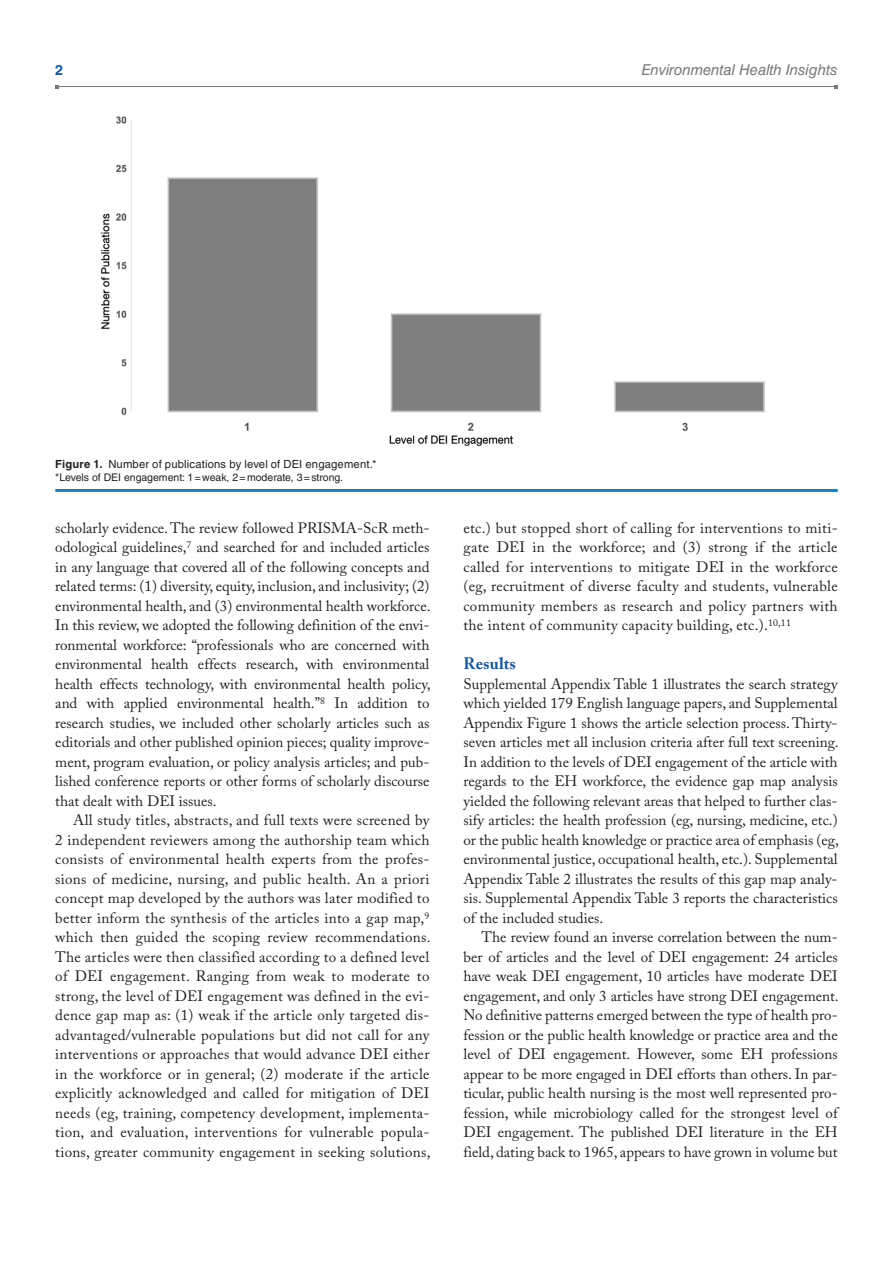
<style>
.page{position:relative;width:893px;height:1263px;background:#fff}
.page>*{position:absolute;margin:0;border:0;box-sizing:border-box;transform-origin:0 0}
.t1{font:700 16.5px "Adobe Caslon Pro";letter-spacing:.005em;color:#1055a4}
.t2{font:15px/19.5px "Adobe Caslon Pro";color:#231f20;text-align:justify}
.t3{font:italic 15px "Helvetica LT Std";letter-spacing:-.005em;color:#76787b}
.t4{font:700 14.25px "Helvetica LT Std";color:#1055a4}
.t5{font:11.25px "Helvetica LT Std";letter-spacing:.015em;color:#231f20}
.t6{font:10.5px "Helvetica LT Std";color:#231f20}
.s1{font-weight:700}
</style>
<div class="page">
<hr style="left:57px;top:86px;width:779px;height:1px;background:#76787b">
<hr style="left:55px;top:489px;width:783px;height:3px;background:#1582c5">
<img style="left:100px;top:116px;width:665px;height:330px">
<p class="t4" style="left:55px;top:61px;width:9px">2</p>
<p class="t3" style="left:641px;top:61px;width:198px">Environmental Health Insights</p>
<p class="t5" style="left:55px;top:457px;width:323px"><span class="s1">Figure 1.</span> Number of publications by level of DEI engagement.*</p>
<p class="t6" style="left:55px;top:471px;width:289px">*Levels of DEI engagement: 1=weak, 2=moderate, 3=strong.</p>
<p class="t2" style="left:55px;top:518px;width:377px">scholarly evidence. The review followed PRISMA-ScR meth&shy;odological guidelines,<sup>7</sup> and searched for and included articles in any language that covered all of the following concepts and related terms: (1) diversity, equity, inclusion, and inclusivity; (2) environmental health, and (3) environmental health workforce.<br>In this review, we adopted the following definition of the envi&shy;ronmental workforce: “professionals who are concerned with environmental health effects research, with environmental health effects technology, with environmental health policy, and with applied environmental health.”<sup>8</sup> In addition to research studies, we included other scholarly articles such as editorials and other published opinion pieces; quality improve&shy;ment, program evaluation, or policy analysis articles; and pub&shy;lished conference reports or other forms of scholarly discourse that dealt with DEI issues.</p>
<p class="t2" style="left:55px;top:810px;width:377px;text-indent:18px">All study titles, abstracts, and full texts were screened by 2 independent reviewers among the authorship team which consists of environmental health experts from the profes&shy;sions of medicine, nursing, and public health. An a priori concept map developed by the authors was later modified to better inform the synthesis of the articles into a gap map,<sup>9 </sup>which then guided the scoping review recommendations.<br>The articles were then classified according to a defined level of DEI engagement. Ranging from weak to moderate to strong, the level of DEI engagement was defined in the evi&shy;dence gap map as: (1) weak if the article only targeted dis&shy;advantaged/vulnerable populations but did not call for any interventions or approaches that would advance DEI either in the workforce or in general; (2) moderate if the article explicitly acknowledged and called for mitigation of DEI needs (eg, training, competency development, implementa&shy;tion, and evaluation, interventions for vulnerable popula&shy;tions, greater community engagement in seeking solutions,</p>
<p class="t2" style="left:463px;top:518px;width:376px">etc.) but stopped short of calling for interventions to miti&shy;gate DEI in the workforce; and (3) strong if the article called for interventions to mitigate DEI in the workforce (eg, recruitment of diverse faculty and students, vulnerable community members as research and policy partners with the intent of community capacity building, etc.).<sup>10,11</sup></p>
<p class="t1" style="left:463px;top:654px;width:54px">Results</p>
<p class="t2" style="left:463px;top:674px;width:377px">Supplemental Appendix Table 1 illustrates the search strategy which yielded 179 English language papers, and Supplemental Appendix Figure 1 shows the article selection process. Thirty&shy;seven articles met all inclusion criteria after full text screening.<br>In addition to the levels of DEI engagement of the article with regards to the EH workforce, the evidence gap map analysis yielded the following relevant areas that helped to further clas&shy;sify articles: the health profession (eg, nursing, medicine, etc.) or the public health knowledge or practice area of emphasis (eg, environmental justice, occupational health, etc.). Supplemental Appendix Table 2 illustrates the results of this gap map analy&shy;sis. Supplemental Appendix Table 3 reports the characteristics of the included studies.</p>
<p class="t2" style="left:463px;top:927px;width:377px;text-indent:18px">The review found an inverse correlation between the num&shy;ber of articles and the level of DEI engagement: 24 articles have weak DEI engagement, 10 articles have moderate DEI engagement, and only 3 articles have strong DEI engagement.<br>No definitive patterns emerged between the type of health pro&shy;fession or the public health knowledge or practice area and the level of DEI engagement. However, some EH professions appear to be more engaged in DEI efforts than others. In par&shy;ticular, public health nursing is the most well represented pro&shy;fession, while microbiology called for the strongest level of DEI engagement. The published DEI literature in the EH field, dating back to 1965, appears to have grown in volume but</p>
</div>
